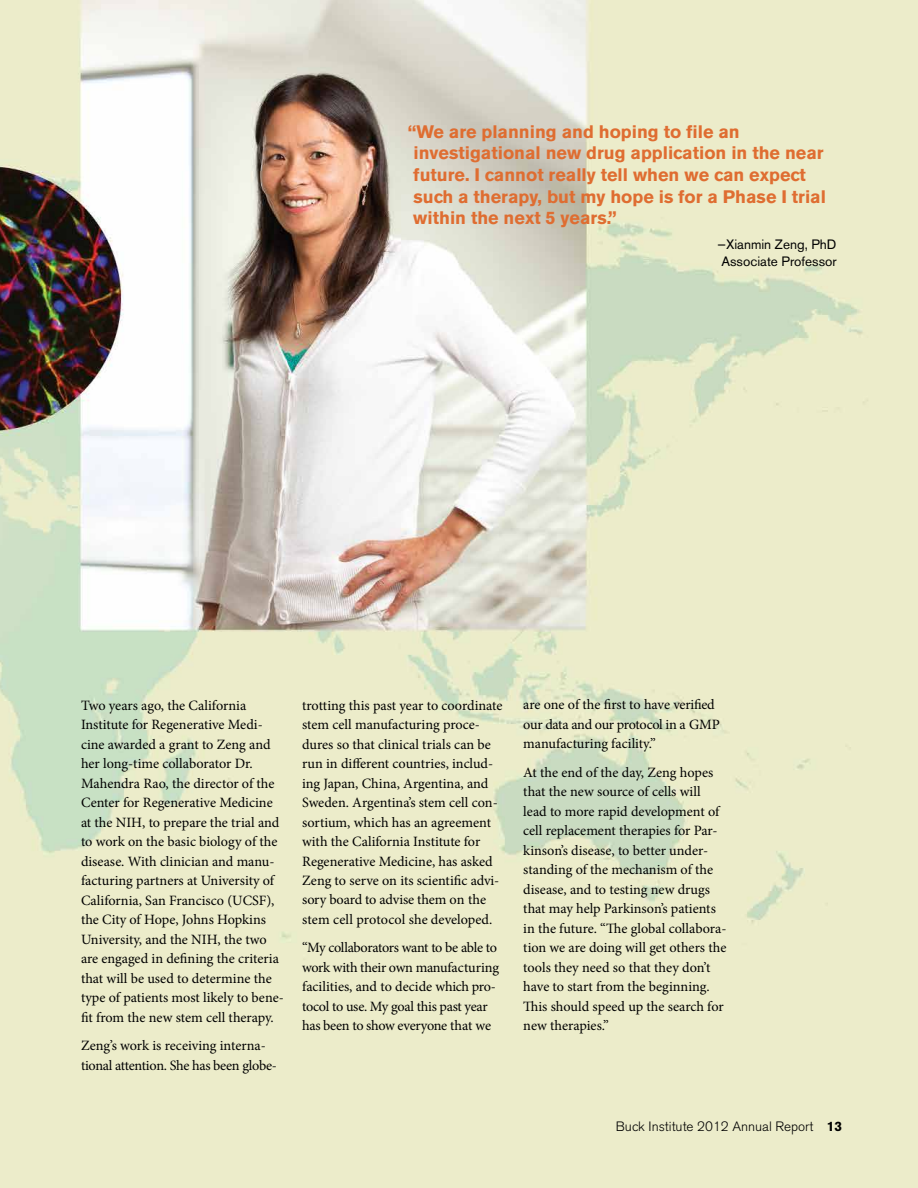
<style>
.page{position:relative;width:918px;height:1188px;background:#fff}
.page>*{position:absolute;margin:0;border:0;box-sizing:border-box;transform-origin:0 0}
.t1{font:700 18px/21.6px "Akzidenz Grotesk BE";color:#df6d31}
.t2{font:14.25px/19.5px "Minion Pro";letter-spacing:-.005em;color:#000}
.t3{font:13.5px/16.2px "Akzidenz Grotesk BE";color:#000}
.t4{font:300 13.5px "Akzidenz Grotesk BE";color:#000}
.s1{font-weight:700}
</style>
<div class="page">
<img style="left:0;top:0;width:918px;height:1188px">
<p class="t1" style="left:408px;top:121px;width:420px">“We are planning and hoping to file an investigational new drug application in the near future. I cannot really tell when we can expect such a therapy, but my hope is for a Phase I trial within the next 5 years.”</p>
<p class="t3" style="left:718px;top:237px;width:121px">—Xianmin Zeng, PhD<br>Associate Professor</p>
<p class="t2" style="left:81px;top:695px;width:204px">Two years ago, the California Institute for Regenerative Medi&shy;cine awarded a grant to Zeng and her long-time collaborator Dr.<br>Mahendra Rao, the director of the Center for Regenerative Medicine at the NIH, to prepare the trial and to work on the basic biology of the disease. With clinician and manu&shy;facturing partners at University of California, San Francisco (UCSF), the City of Hope, Johns Hopkins University, and the NIH, the two are engaged in defining the criteria that will be used to determine the type of patients most likely to bene&shy;fit from the new stem cell therapy.</p>
<p class="t2" style="left:81px;top:1036px;width:198px">Zeng’s work is receiving interna&shy;tional attention. She has been globe-</p>
<p class="t2" style="left:302px;top:695px;width:202px">trotting this past year to coordinate stem cell manufacturing proce&shy;dures so that clinical trials can be run in different countries, includ&shy;ing Japan, China, Argentina, and Sweden. Argentina’s stem cell con&shy;sortium, which has an agreement with the California Institute for Regenerative Medicine, has asked Zeng to serve on its scientific advi&shy;sory board to advise them on the stem cell protocol she developed.</p>
<p class="t2" style="left:302px;top:938px;width:199px">“My collaborators want to be able to work with their own manufacturing facilities, and to decide which pro&shy;tocol to use. My goal this past year has been to show everyone that we</p>
<p class="t2" style="left:523px;top:695px;width:198px">are one of the first to have verified our data and our protocol in a GMP manufacturing facility.”</p>
<p class="t2" style="left:523px;top:763px;width:205px">At the end of the day, Zeng hopes that the new source of cells will lead to more rapid development of cell replacement therapies for Par&shy;kinson’s disease, to better under&shy;standing of the mechanism of the disease, and to testing new drugs that may help Parkinson’s patients in the future. “The global collabora&shy;tion we are doing will get others the tools they need so that they don’t have to start from the beginning.<br>This should speed up the search for new therapies.”</p>
<p class="t4" style="left:616px;top:1118px;width:228px">Buck Institute 2012 Annual Report <span class="s1">13</span></p>
</div>
